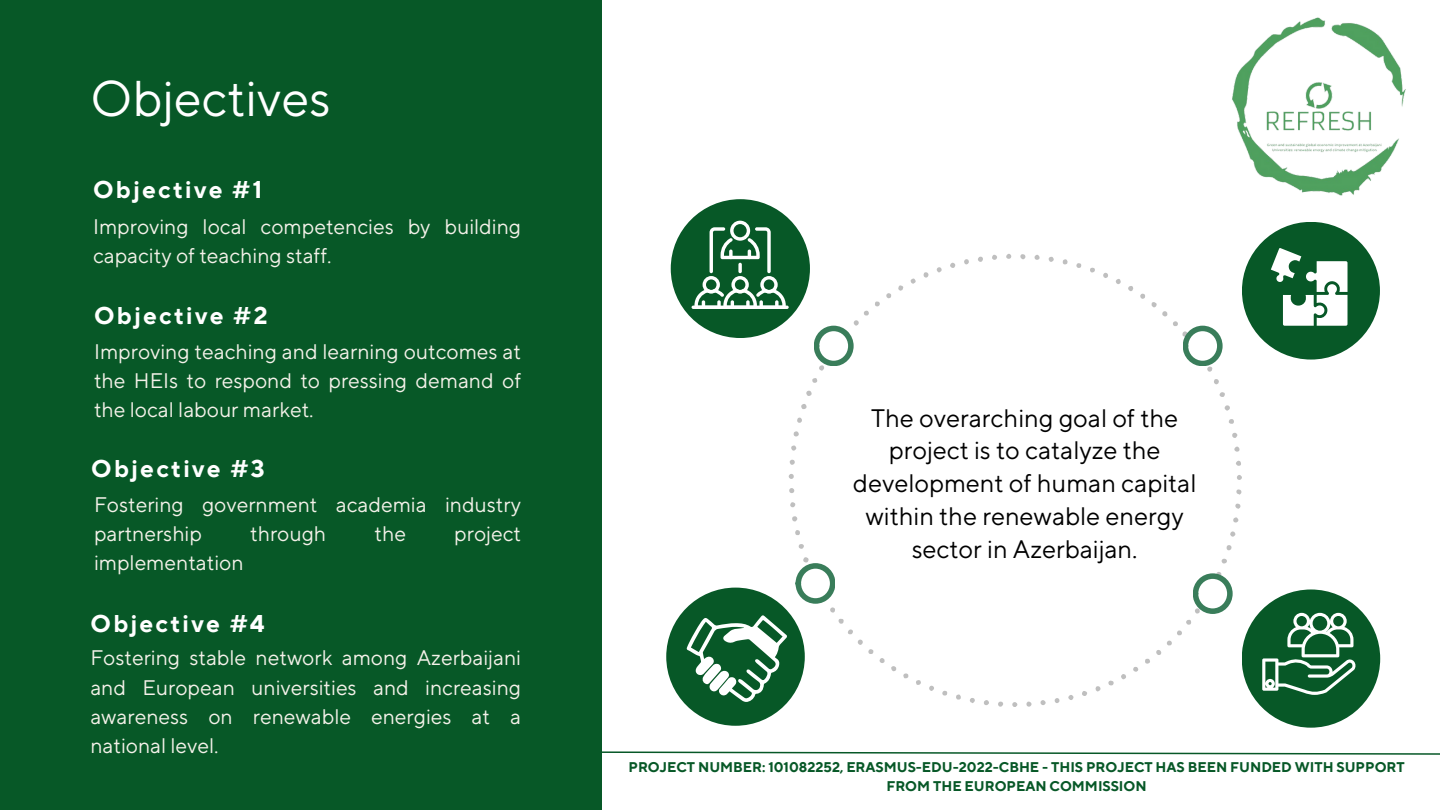
<style>
.page{position:relative;width:1440px;height:810px;background:#fff}
.page>*{position:absolute;margin:0;border:0;box-sizing:border-box;transform-origin:0 0}
.t1{font:50px "TT Norms Pro";color:#fff}
.t2{font:25.2px/32.8px "TT Norms Pro";color:#000;text-align:center}
.t3{font:700 24.2px "TT Norms Pro";letter-spacing:.1em;color:#fff}
.t4{font:21px/29.2px "TT Norms Pro";color:#f4f1e9}
.t5{font:700 14px/19.5px "TT Norms Pro";color:#075827;text-align:center}
</style>
<div class="page">
<svg style="left:858px;top:631px;width:320px;height:76px"></svg>
<div style="left:1242px;top:222px;width:138px;height:138px;background:#075827;border-radius:50%"></div>
<svg style="left:1183px;top:326px;width:40px;height:40px"></svg>
<div style="left:1242px;top:589px;width:138px;height:139px;background:#075827;border-radius:50%"></div>
<svg style="left:1193px;top:573px;width:40px;height:41px"></svg>
<div style="left:666px;top:588px;width:139px;height:138px;background:#075827;border-radius:50%"></div>
<svg style="left:796px;top:563px;width:39px;height:41px"></svg>
<div style="left:671px;top:199px;width:139px;height:139px;background:#075827;border-radius:50%"></div>
<svg style="left:814px;top:326px;width:40px;height:40px"></svg>
<svg style="left:1262px;top:613px;width:94px;height:82px"></svg>
<svg style="left:694px;top:221px;width:92px;height:85px"></svg>
<hr style="left:692px;top:306px;width:97px;height:3px;background:#fff;border-radius:2px">
<svg style="left:686px;top:615px;width:101px;height:87px"></svg>
<div style="left:0;top:0;width:602px;height:810px;background:#075827"></div>
<svg style="left:602px;top:751px;width:838px;height:4px"></svg>
<img style="left:1232px;top:17px;width:174px;height:179px">
<svg style="left:1271px;top:248px;width:76px;height:78px"></svg>
<h1 class="t1" style="left:90px;top:69px;width:242px">Objectives</h1>
<h4 class="t3" style="left:93px;top:175px;width:171px">Objective #1</h4>
<h2 class="t4" style="left:93px;top:213px;width:430px">Improving local competencies by building capacity of teaching staff.</h2>
<h4 class="t3" style="left:94px;top:301px;width:175px">Objective #2</h4>
<h2 class="t4" style="left:94px;top:338px;width:428px;text-align:justify">Improving teaching and learning outcomes at the HEIs to respond to pressing demand of the local labour market.</h2>
<h4 class="t3" style="left:91px;top:454px;width:175px">Objective #3</h4>
<h2 class="t4" style="left:94px;top:490px;width:428px">Fostering government academia industry partnership</h2>
<h2 class="t4" style="left:250px;top:520px;width:77px">through</h2>
<h2 class="t4" style="left:375px;top:520px;width:33px">the</h2>
<h2 class="t4" style="left:454px;top:520px;width:68px">project</h2>
<h2 class="t4" style="left:94px;top:549px;width:151px">implementation</h2>
<h4 class="t3" style="left:90px;top:609px;width:176px">Objective #4</h4>
<h2 class="t4" style="left:90px;top:644px;width:432px;text-align:justify">Fostering stable network among Azerbaijani and European universities and increasing awareness on renewable energies at a national level.</h2>
<p class="t2" style="left:853px;top:402px;width:345px">The overarching goal of the project is to catalyze the development of human capital within the renewable energy sector in Azerbaijan.</p>
<p class="t5" style="left:629px;top:758px;width:778px">PROJECT NUMBER: 101082252, ERASMUS-EDU-2022-CBHE - THIS PROJECT HAS BEEN FUNDED WITH SUPPORT<br>FROM THE EUROPEAN COMMISSION</p>
</div>
